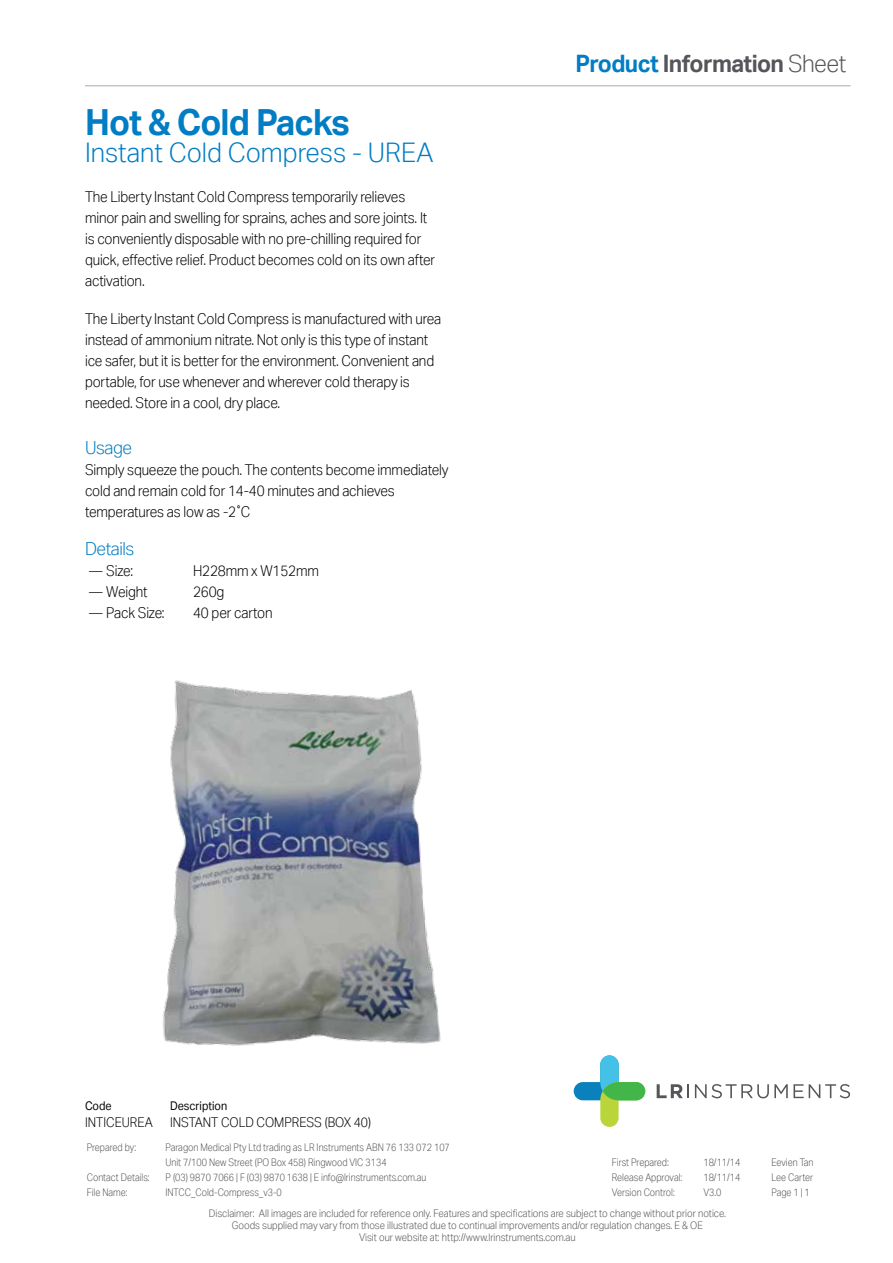
<style>
.page{position:relative;width:893px;height:1263px;background:#fff}
.page>*{position:absolute;margin:0;border:0;box-sizing:border-box;transform-origin:0 0}
.t1{font:700 36px "Aktiv Grotesk";letter-spacing:-.025em;color:#007dc4;scale:.95 1}
.t2{font:300 27px "Aktiv Grotesk";color:#007dc4;scale:.95 1}
.t3{font:700 24px "Aktiv Grotesk";letter-spacing:-.025em;color:#55565a;scale:.95 1}
.t4{font:300 18px "Aktiv Grotesk";letter-spacing:-.025em;color:#007dc4;scale:.95 1}
.t5{font:300 15px/21px "Aktiv Grotesk";letter-spacing:-.01em;color:#000;scale:.9 1}
.t6{font:300 13.5px "Aktiv Grotesk";color:#000;scale:.9 1}
.t7{font:12px "Aktiv Grotesk";color:#000;scale:.9 1}
.t8{font:300 10.5px/14.9px "Aktiv Grotesk";color:#55565a;scale:.85 1}
.t9{font:300 10.5px/12px "Aktiv Grotesk";color:#55565a;text-align:center;scale:.9 1}
.s1{color:#007dc4}
.s2{font-weight:300}
</style>
<div class="page">
<img style="left:163px;top:680px;width:278px;height:366px">
<svg style="left:657px;top:1084px;width:32px;height:14px"></svg>
<svg style="left:695px;top:1084px;width:155px;height:14px"></svg>
<svg style="left:574px;top:1055px;width:71px;height:72px"></svg>
<hr style="left:85px;top:85px;width:765px;height:1px;background:#aaaaac">
<h1 class="t1" style="left:85px;top:100px;width:280px">Hot &amp; Cold Packs</h1>
<h2 class="t2" style="left:85px;top:137px;width:368px">Instant Cold Compress - UREA</h2>
<p class="t5" style="left:85px;top:186px;width:390px">The Liberty Instant Cold Compress temporarily relieves minor pain and swelling for sprains, aches and sore joints. It is conveniently disposable with no pre-chilling required for quick, effective relief. Product becomes cold on its own after activation.</p>
<p class="t5" style="left:85px;top:308px;width:397px">The Liberty Instant Cold Compress is manufactured with urea instead of ammonium nitrate. Not only is this type of instant ice safer, but it is better for the environment. Convenient and portable, for use whenever and wherever cold therapy is needed. Store in a cool, dry place.</p>
<p class="t4" style="left:85px;top:437px;width:51px">Usage</p>
<p class="t5" style="left:85px;top:459px;width:405px">Simply squeeze the pouch. The contents become immediately cold and remain cold for 14-40 minutes and achieves temperatures as low as -2˚C</p>
<p class="t4" style="left:85px;top:538px;width:54px">Details</p>
<p class="t5" style="left:89px;top:560px;width:50px">― Size:</p>
<p class="t5" style="left:193px;top:560px;width:141px">H228mm x W152mm</p>
<p class="t5" style="left:89px;top:581px;width:66px">― Weight</p>
<p class="t5" style="left:193px;top:581px;width:36px">260g</p>
<p class="t5" style="left:89px;top:602px;width:85px">― Pack Size:</p>
<p class="t5" style="left:193px;top:602px;width:90px">40 per carton</p>
<h3 class="t3" style="left:575px;top:49px;width:286px"><span class="s1">Product</span> Information <span class="s2">Sheet</span></h3>
<p class="t7" style="left:85px;top:1099px;width:31px">Code</p>
<p class="t7" style="left:170px;top:1099px;width:65px">Description</p>
<p class="t6" style="left:85px;top:1114px;width:77px">INTICEUREA</p>
<p class="t6" style="left:170px;top:1114px;width:225px">INSTANT COLD COMPRESS (BOX 40)</p>
<p class="t8" style="left:87px;top:1140px;width:60px">Prepared by:</p>
<p class="t8" style="left:165px;top:1140px;width:336px">Paragon Medical Pty Ltd trading as LR Instruments ABN 76 133 072 107<br>Unit 7/100 New Street (PO Box 458) Ringwood VIC 3134</p>
<p class="t8" style="left:703px;top:1155px;width:45px">18/11/14</p>
<p class="t8" style="left:771px;top:1155px;width:51px">Eevien Tan</p>
<p class="t8" style="left:703px;top:1170px;width:45px">18/11/14</p>
<p class="t8" style="left:771px;top:1170px;width:51px">Lee Carter</p>
<p class="t8" style="left:612px;top:1155px;width:68px">First Prepared:</p>
<p class="t8" style="left:87px;top:1170px;width:76px">Contact Details:</p>
<p class="t8" style="left:165px;top:1170px;width:309px">P (03) 9870 7066 | F (03) 9870 1638 | E info@lrinstruments.com.au</p>
<p class="t8" style="left:612px;top:1170px;width:84px">Release Approval:</p>
<p class="t8" style="left:87px;top:1185px;width:49px">File Name:</p>
<p class="t8" style="left:612px;top:1185px;width:75px">Version Control:</p>
<p class="t8" style="left:165px;top:1185px;width:138px">INTCC_Cold-Compress_v3-0</p>
<p class="t8" style="left:703px;top:1185px;width:23px">V3.0</p>
<p class="t8" style="left:771px;top:1185px;width:47px">Page 1 | 1</p>
<p class="t9" style="left:209px;top:1207px;width:576px">Disclaimer: All images are included for reference only. Features and specifications are subject to change without prior notice.<br>Goods supplied may vary from those illustrated due to continual improvements and/or regulation changes. E &amp; OE<br>Visit our website at: http://www.lrinstruments.com.au</p>
</div>
